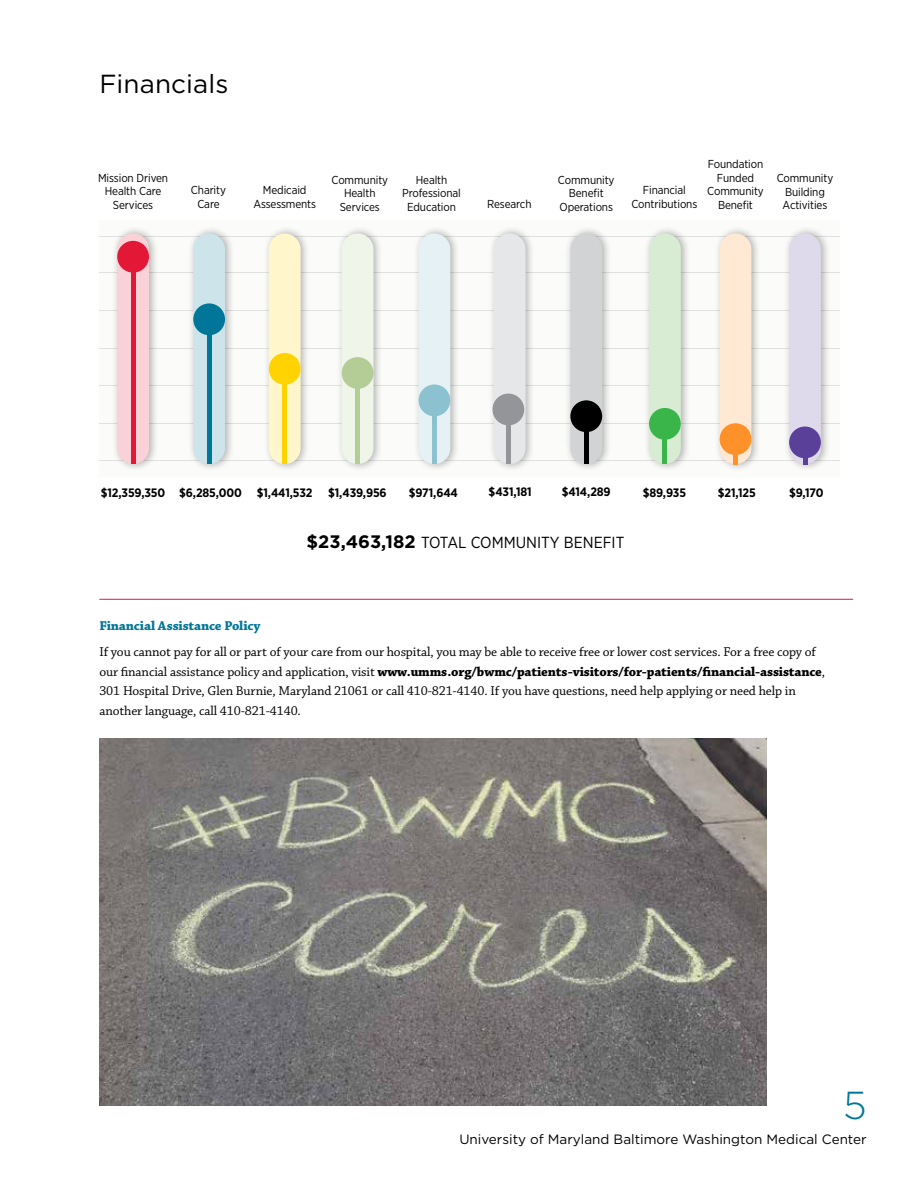
<style>
.page{position:relative;width:918px;height:1188px;background:#fff}
.page>*{position:absolute;margin:0;border:0;box-sizing:border-box;transform-origin:0 0}
.t1{font:300 39px "Gotham";color:#007698}
.t2{font:26.1px "Gotham";letter-spacing:.005em;color:#000}
.t3{font:16.05px "Gotham Narrow";color:#000}
.t4{font:13.5px/19.5px "Chaparral Pro";letter-spacing:-.01em;color:#000}
.t5{font:13.5px "Gotham";color:#000}
.t6{font:700 13.5px "Chaparral Pro";letter-spacing:-.01em;color:#007698}
.t7{font:700 12.15px "Gotham Narrow";letter-spacing:-.01em;color:#000}
.t8{font:11.55px/13.5px "Gotham Narrow";letter-spacing:-.01em;color:#000;text-align:center}
.s1{font-family:"Gotham";font-weight:700;font-size:18px}
.s2{font-weight:700}
</style>
<div class="page">
<hr style="left:99px;top:599px;width:754px;height:1px;background:#e31837">
<div style="left:99px;top:221px;width:740px;height:256px;background:#fbfcfa"></div>
<hr style="left:99px;top:461px;width:741px;height:1px;background:#e0e0e0">
<hr style="left:99px;top:424px;width:740px;height:1px;background:#e0e0e0">
<hr style="left:99px;top:385px;width:740px;height:1px;background:#e0e0e0">
<hr style="left:99px;top:348px;width:740px;height:1px;background:#e0e0e0">
<hr style="left:99px;top:310px;width:740px;height:1px;background:#e0e0e0">
<hr style="left:99px;top:272px;width:740px;height:1px;background:#e0e0e0">
<hr style="left:99px;top:236px;width:740px;height:1px;background:#e0e0e0">
<div style="left:565px;top:226px;width:47px;height:245px;background:#000;opacity:.3"></div>
<div style="left:570px;top:233px;width:32px;height:231px;background:#d1d3d4;border-radius:16px"></div>
<div style="left:570px;top:400px;width:32px;height:32px;background:#000;border-radius:50%"></div>
<hr style="left:584px;top:405px;width:4px;height:59px;background:#000">
<div style="left:488px;top:226px;width:48px;height:245px;background:#000;opacity:.3"></div>
<div style="left:494px;top:233px;width:32px;height:231px;background:#e6e7e8;border-radius:16px"></div>
<div style="left:492px;top:394px;width:32px;height:31px;background:#939598;border-radius:50%"></div>
<div style="left:506px;top:399px;width:5px;height:65px;background:#939598"></div>
<div style="left:413px;top:226px;width:47px;height:245px;background:#000;opacity:.3"></div>
<div style="left:419px;top:233px;width:31px;height:231px;background:#e6f1f5;border-radius:16px"></div>
<div style="left:419px;top:385px;width:31px;height:31px;background:#8cc1d0;border-radius:50%"></div>
<div style="left:432px;top:391px;width:5px;height:73px;background:#8cc1d0"></div>
<div style="left:336px;top:226px;width:48px;height:245px;background:#000;opacity:.3"></div>
<div style="left:342px;top:233px;width:32px;height:231px;background:#f0f5ea;border-radius:16px"></div>
<div style="left:342px;top:357px;width:32px;height:32px;background:#b4cc95;border-radius:50%"></div>
<div style="left:355px;top:370px;width:5px;height:94px;background:#b4cc95"></div>
<div style="left:263px;top:226px;width:48px;height:245px;background:#000;opacity:.3"></div>
<div style="left:269px;top:233px;width:32px;height:231px;background:#fff6cc;border-radius:16px"></div>
<div style="left:269px;top:353px;width:32px;height:32px;background:#ffd200;border-radius:50%"></div>
<hr style="left:283px;top:362px;width:4px;height:102px;background:#ffd200">
<div style="left:188px;top:226px;width:47px;height:245px;background:#000;opacity:.3"></div>
<div style="left:193px;top:233px;width:32px;height:231px;background:#cce4ea;border-radius:16px"></div>
<div style="left:193px;top:303px;width:32px;height:32px;background:#007698;border-radius:50%"></div>
<hr style="left:207px;top:329px;width:4px;height:135px;background:#007698">
<div style="left:112px;top:226px;width:47px;height:245px;background:#000;opacity:.3"></div>
<div style="left:117px;top:233px;width:32px;height:231px;background:#f9d1d7;border-radius:16px"></div>
<div style="left:117px;top:241px;width:32px;height:32px;background:#e31837;border-radius:50%"></div>
<hr style="left:131px;top:271px;width:4px;height:193px;background:#e31837">
<div style="left:783px;top:226px;width:48px;height:245px;background:#000;opacity:.3"></div>
<div style="left:789px;top:233px;width:32px;height:231px;background:#ded9eb;border-radius:16px"></div>
<div style="left:789px;top:427px;width:32px;height:31px;background:#5a4099;border-radius:50%"></div>
<hr style="left:803px;top:432px;width:4px;height:32px;background:#5a4099">
<div style="left:714px;top:226px;width:47px;height:245px;background:#000;opacity:.3"></div>
<div style="left:720px;top:233px;width:31px;height:231px;background:#ffe9d5;border-radius:16px"></div>
<div style="left:720px;top:423px;width:31px;height:32px;background:#ff912b;border-radius:50%"></div>
<div style="left:733px;top:432px;width:5px;height:32px;background:#ff912b"></div>
<div style="left:643px;top:226px;width:48px;height:245px;background:#000;opacity:.3"></div>
<div style="left:649px;top:233px;width:32px;height:231px;background:#d8ecd4;border-radius:16px"></div>
<div style="left:649px;top:408px;width:32px;height:32px;background:#3ab54a;border-radius:50%"></div>
<hr style="left:663px;top:415px;width:4px;height:49px;background:#3ab54a">
<img style="left:99px;top:738px;width:668px;height:368px">
<h2 class="t2" style="left:99px;top:67px;width:131px">Financials</h2>
<p class="t8" style="left:98px;top:171px;width:72px">Mission Driven<br>Health Care<br>Services</p>
<p class="t8" style="left:191px;top:183px;width:37px">Charity<br>Care</p>
<p class="t8" style="left:253px;top:183px;width:64px">Medicaid<br>Assessments</p>
<p class="t8" style="left:332px;top:173px;width:58px">Community<br>Health<br>Services</p>
<p class="t8" style="left:402px;top:173px;width:60px">Health<br>Professional<br>Education</p>
<p class="t8" style="left:487px;top:197px;width:46px">Research</p>
<p class="t8" style="left:558px;top:173px;width:58px">Community<br>Benefit<br>Operations</p>
<p class="t8" style="left:631px;top:183px;width:67px">Financial<br>Contributions</p>
<p class="t8" style="left:707px;top:157px;width:58px">Foundation<br>Funded<br>Community<br>Benefit</p>
<p class="t8" style="left:777px;top:171px;width:58px">Community<br>Building<br>Activities</p>
<p class="t7" style="left:101px;top:485px;width:66px">$12,359,350</p>
<p class="t7" style="left:179px;top:485px;width:64px">$6,285,000</p>
<p class="t7" style="left:257px;top:485px;width:57px">$1,441,532</p>
<p class="t7" style="left:489px;top:484px;width:45px">$431,181</p>
<p class="t7" style="left:562px;top:484px;width:50px">$414,289</p>
<p class="t7" style="left:328px;top:485px;width:60px">$1,439,956</p>
<p class="t7" style="left:409px;top:485px;width:51px">$971,644</p>
<p class="t3" style="left:307px;top:532px;width:319px"><span class="s1">$23,463,182</span> TOTAL COMMUNITY BENEFIT</p>
<p class="t7" style="left:643px;top:485px;width:45px">$89,935</p>
<p class="t7" style="left:718px;top:485px;width:39px">$21,125</p>
<p class="t7" style="left:789px;top:485px;width:36px">$9,170</p>
<p class="t6" style="left:99px;top:618px;width:163px">Financial Assistance Policy</p>
<p class="t4" style="left:99px;top:643px;width:727px">If you cannot pay for all or part of your care from our hospital, you may be able to receive free or lower cost services. For a free copy of our financial assistance policy and application, visit <span class="s2">www.umms.org/bwmc/patients-visitors/for-patients/financial-assistance</span>, 301 Hospital Drive, Glen Burnie, Maryland 21061 or call 410-821-4140. If you have questions, need help applying or need help in another language, call 410-821-4140.</p>
<h1 class="t1" style="left:843px;top:1081px;width:25px">5</h1>
<p class="t5" style="left:459px;top:1130px;width:409px">University of Maryland Baltimore Washington Medical Center</p>
</div>
